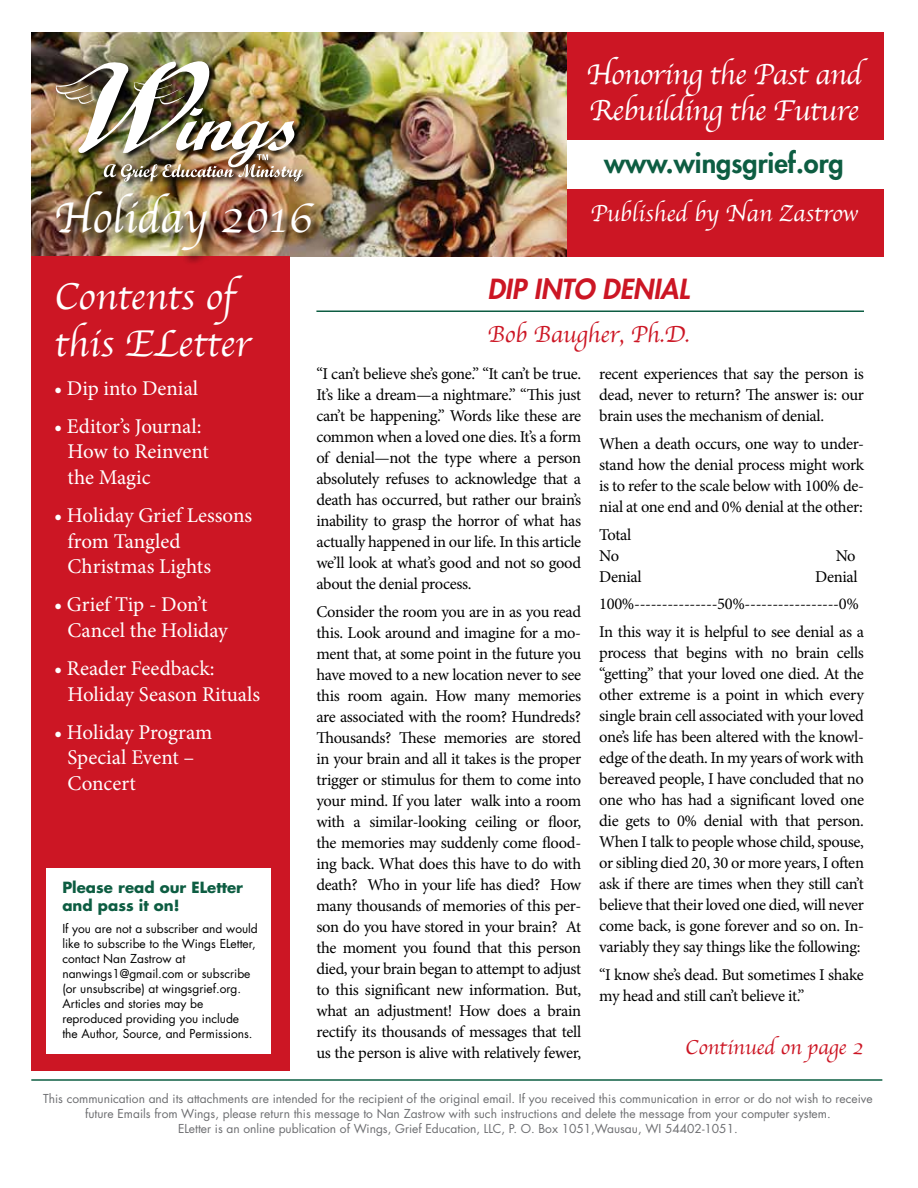
<style>
.page{position:relative;width:918px;height:1188px;background:#fff}
.page>*{position:absolute;margin:0;border:0;box-sizing:border-box;transform-origin:0 0}
.t1{font:45px "Apple Chancery";color:#fff}
.t2{font:39px/46.8px "Apple Chancery";color:#fff}
.t3{font:30px/36px "Apple Chancery";letter-spacing:-.02em;color:#fff}
.t4{font:800 27px "Futura Std";color:#0d5d42}
.t5{font:italic 800 27px "Futura Std";color:#cc1624}
.t6{font:24px "Apple Chancery";color:#fff}
.t7{font:24px "Apple Chancery";color:#cc1624}
.t8{font:21px/25.2px "Minion Pro";color:#fff}
.t9{font:21px "Apple Chancery";color:#cc1624}
.t10{font:16.5px/21px "Minion Pro";letter-spacing:-.02em;color:#000;text-align:justify}
.t11{font:700 15px/18px "Futura Std";color:#0d5d42}
.t12{font:12px/15px "Futura Std";color:#6d6e71;text-align:center}
.t13{font:12px/15px "Futura Std";color:#000}
</style>
<div class="page">
<img style="left:31px;top:32px;width:536px;height:224px">
<div style="left:31px;top:256px;width:258px;height:815px;background:#cc1624"></div>
<hr style="left:31px;top:1079px;width:851px;height:2px;background:#0d5d42">
<div style="left:46px;top:868px;width:225px;height:186px;background:#fff"></div>
<div style="left:567px;top:32px;width:316px;height:224px;background:#cc1624"></div>
<div style="left:567px;top:140px;width:322px;height:49px;background:#fff"></div>
<img style="left:56px;top:191px;width:271px;height:74px">
<hr style="left:316px;top:310px;width:548px;height:2px;background:#0d5d42">
<div style="left:54px;top:60px;width:256px;height:129px;background:#000;opacity:.95"></div>
<img style="left:54px;top:54px;width:249px;height:128px">
<h3 class="t3" style="left:586px;top:56px;width:277px">Honoring the Past and<br>Rebuilding the Future</h3>
<h3 class="t4" style="left:604px;top:146px;width:241px">www.wingsgrief.org</h3>
<h1 class="t1" style="left:54px;top:182px;width:261px">Holiday 2016</h1>
<h3 class="t6" style="left:590px;top:194px;width:269px">Published by Nan Zastrow</h3>
<h3 class="t5" style="left:488px;top:272px;width:203px">DIP INTO DENIAL</h3>
<h3 class="t7" style="left:487px;top:315px;width:204px">Bob Baugher, Ph.D.</h3>
<p class="t10" style="left:316px;top:364px;width:266px">“I can’t believe she’s gone.” “It can’t be true.<br>It’s like a dream—a nightmare.” “This just can’t be happening.” Words like these are common when a loved one dies. It’s a form of denial—not the type where a person absolutely refuses to acknowledge that a death has occurred, but rather our brain’s inability to grasp the horror of what has actually happened in our life. In this article we’ll look at what’s good and not so good about the denial process.</p>
<p class="t10" style="left:316px;top:601px;width:266px">Consider the room you are in as you read this. Look around and imagine for a mo&shy;ment that, at some point in the future you have moved to a new location never to see this room again. How many memories are associated with the room? Hundreds?<br>Thousands? These memories are stored in your brain and all it takes is the proper trigger or stimulus for them to come into your mind. If you later walk into a room with a similar-looking ceiling or floor, the memories may suddenly come flood&shy;ing back. What does this have to do with death? Who in your life has died? How many thousands of memories of this per&shy;son do you have stored in your brain? At the moment you found that this person died, your brain began to attempt to adjust to this significant new information. But, what an adjustment! How does a brain rectify its thousands of messages that tell us the person is alive with relatively fewer,</p>
<h2 class="t2" style="left:54px;top:273px;width:198px">Contents of this ELetter</h2>
<p class="t8" style="left:54px;top:375px;width:146px">• Dip into Denial</p>
<p class="t8" style="left:68px;top:414px;width:143px;text-indent:-14px">• Editor’s Journal:<br>How to Reinvent the Magic</p>
<p class="t8" style="left:68px;top:503px;width:186px;text-indent:-14px">• Holiday Grief Lessons from Tangled<br>Christmas Lights</p>
<p class="t8" style="left:68px;top:592px;width:162px;text-indent:-14px">• Grief Tip - Don’t<br>Cancel the Holiday</p>
<p class="t8" style="left:68px;top:656px;width:194px;text-indent:-14px">• Reader Feedback:<br>Holiday Season Rituals</p>
<p class="t8" style="left:68px;top:720px;width:146px;text-indent:-14px">• Holiday Program<br>Special Event –<br>Concert</p>
<p class="t10" style="left:599px;top:364px;width:266px">recent experiences that say the person is dead, never to return? The answer is: our brain uses the mechanism of denial.</p>
<p class="t10" style="left:599px;top:433px;width:266px">When a death occurs, one way to under&shy;stand how the denial process might work is to refer to the scale below with 100% de&shy;nial at one end and 0% denial at the other:</p>
<p class="t10" style="left:599px;top:524px;width:34px">Total<br>No</p>
<p class="t10" style="left:836px;top:545px;width:21px">No</p>
<p class="t10" style="left:599px;top:563px;width:266px;line-height:27.8px;text-align:left;text-indent:216px">Denial<br>100%---------------50%-----------------0%<br>In this way it is helpful to see denial as a</p>
<p class="t10" style="left:599px;top:643px;width:266px">process that begins with no brain cells “getting” that your loved one died. At the other extreme is a point in which every single brain cell associated with your loved one’s life has been altered with the knowl&shy;edge of the death. In my years of work with bereaved people, I have concluded that no one who has had a significant loved one die gets to 0% denial with that person.<br>When I talk to people whose child, spouse, or sibling died 20, 30 or more years, I often ask if there are times when they still can’t believe that their loved one died, will never come back, is gone forever and so on. In&shy;variably they say things like the following:</p>
<p class="t10" style="left:599px;top:964px;width:266px">“I know she’s dead. But sometimes I shake my head and still can’t believe it.”</p>
<p class="t9" style="left:685px;top:1031px;width:180px">Continued on page 2</p>
<p class="t10" style="left:599px;top:566px;width:44px">Denial</p>
<p class="t11" style="left:62px;top:878px;width:182px">Please read our ELetter and pass it on!</p>
<p class="t13" style="left:62px;top:921px;width:197px">If you are not a subscriber and would like to subscribe to the Wings ELetter, contact Nan Zastrow at nanwings1@gmail.com or subscribe (or unsubscribe) at wingsgrief.org.<br>Articles and stories may be reproduced providing you include<br>the Author, Source, and Permissions.</p>
<p class="t12" style="left:43px;top:1092px;width:831px">This communication and its attachments are intended for the recipient of the original email. If you received this communication in error or do not wish to receive future Emails from Wings, please return this message to Nan Zastrow with such instructions and delete the message from your computer system.<br>ELetter is an online publication of Wings, Grief Education, LLC, P. O. Box 1051,Wausau, WI 54402-1051.</p>
</div>
